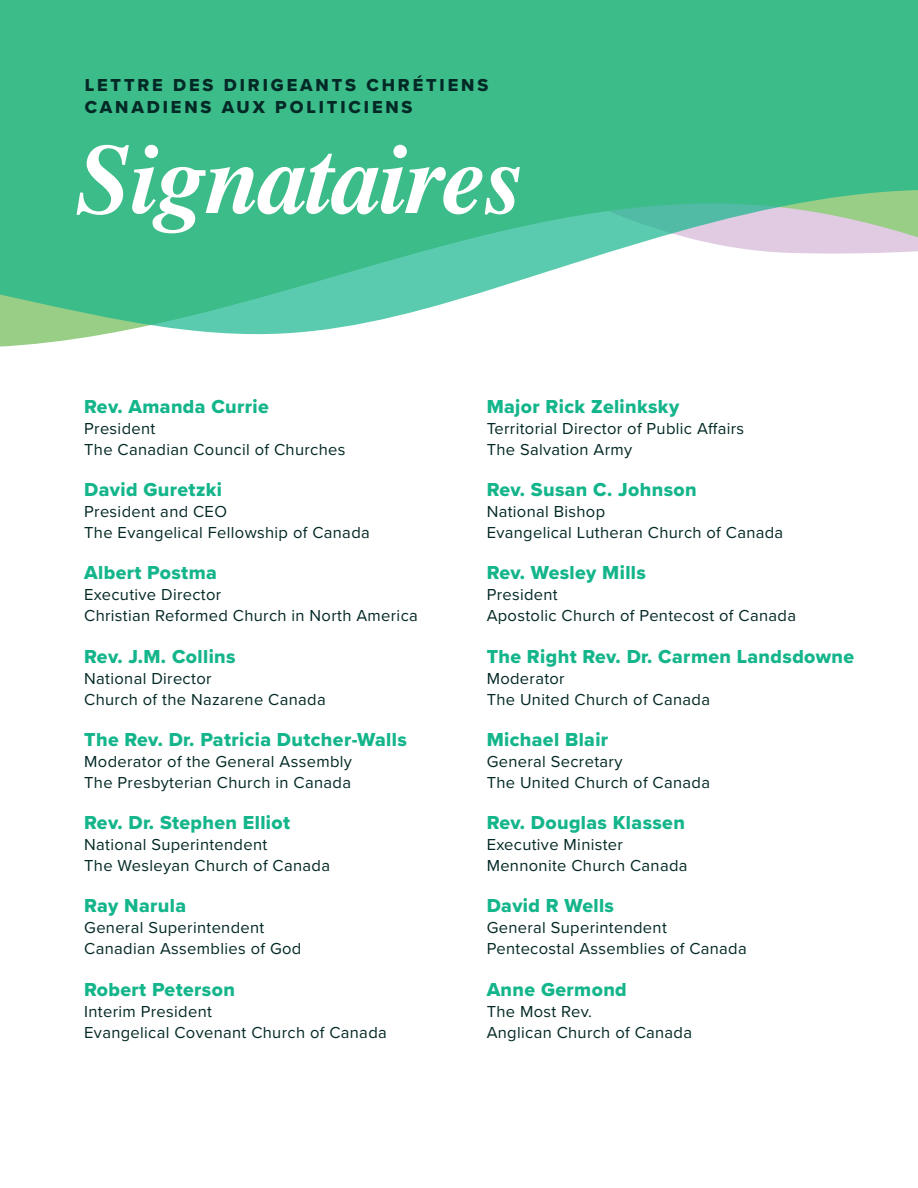
<style>
.page{position:relative;width:918px;height:1188px;background:#fff}
.page>*{position:absolute;margin:0;border:0;box-sizing:border-box;transform-origin:0 0}
.t1{font:italic 700 99.75px "Times";letter-spacing:-.02em;color:#fff}
.Paragraph_Style_1{font:19.5px "Proxima Nova Extrabld";letter-spacing:.02em;color:#14b58b}
.t2{font:18px/21.6px "Proxima Nova Extrabld";letter-spacing:.16em;color:#032926}
.t3{font:16.5px/21px "Proxima Nova";letter-spacing:.02em;color:#032926}
</style>
<div class="page">
<svg style="left:0;top:0;width:918px;height:334px;background:#5cc69c"></svg>
<p class="t2" style="left:85px;top:74px;width:405px">LETTRE DES DIRIGEANTS CHRÉTIENS<br>CANADIENS AUX POLITICIENS</p>
<p class="t1" style="left:76px;top:86px;width:447px">Signataires</p>
<p class="Paragraph_Style_1" style="left:84px;top:392px;width:186px">Rev. Amanda Currie</p>
<p class="t3" style="left:84px;top:417px;width:263px">President<br>The Canadian Council of Churches</p>
<p class="Paragraph_Style_1" style="left:84px;top:475px;width:139px">David Guretzki</p>
<p class="t3" style="left:84px;top:500px;width:287px">President and CEO<br>The Evangelical Fellowship of Canada</p>
<p class="Paragraph_Style_1" style="left:84px;top:558px;width:134px">Albert Postma</p>
<p class="t3" style="left:84px;top:584px;width:335px">Executive Director<br>Christian Reformed Church in North America</p>
<p class="Paragraph_Style_1" style="left:84px;top:642px;width:153px">Rev. J.M. Collins</p>
<p class="t3" style="left:84px;top:667px;width:243px">National Director<br>Church of the Nazarene Canada</p>
<p class="Paragraph_Style_1" style="left:84px;top:725px;width:324px">The Rev. Dr. Patricia Dutcher-Walls</p>
<p class="t3" style="left:84px;top:750px;width:269px">Moderator of the General Assembly<br>The Presbyterian Church in Canada</p>
<p class="Paragraph_Style_1" style="left:84px;top:808px;width:207px">Rev. Dr. Stephen Elliot</p>
<p class="t3" style="left:84px;top:833px;width:247px">National Superintendent<br>The Wesleyan Church of Canada</p>
<p class="Paragraph_Style_1" style="left:84px;top:891px;width:103px">Ray Narula</p>
<p class="t3" style="left:84px;top:917px;width:219px">General Superintendent<br>Canadian Assemblies of God</p>
<p class="Paragraph_Style_1" style="left:84px;top:975px;width:152px">Robert Peterson</p>
<p class="t3" style="left:84px;top:1000px;width:304px">Interim President<br>Evangelical Covenant Church of Canada</p>
<p class="Paragraph_Style_1" style="left:487px;top:392px;width:194px">Major Rick Zelinksky</p>
<p class="t3" style="left:487px;top:417px;width:259px">Territorial Director of Public Affairs<br>The Salvation Army</p>
<p class="Paragraph_Style_1" style="left:487px;top:475px;width:212px">Rev. Susan C. Johnson</p>
<p class="t3" style="left:487px;top:500px;width:298px">National Bishop<br>Evangelical Lutheran Church of Canada</p>
<p class="Paragraph_Style_1" style="left:487px;top:558px;width:161px">Rev. Wesley Mills</p>
<p class="t3" style="left:487px;top:584px;width:311px">President<br>Apostolic Church of Pentecost of Canada</p>
<p class="Paragraph_Style_1" style="left:487px;top:642px;width:369px">The Right Rev. Dr. Carmen Landsdowne</p>
<p class="t3" style="left:487px;top:667px;width:225px">Moderator<br>The United Church of Canada</p>
<p class="Paragraph_Style_1" style="left:487px;top:725px;width:123px">Michael Blair</p>
<p class="t3" style="left:487px;top:750px;width:225px">General Secretary<br>The United Church of Canada</p>
<p class="Paragraph_Style_1" style="left:487px;top:808px;width:200px">Rev. Douglas Klassen</p>
<p class="t3" style="left:487px;top:833px;width:202px">Executive Minister<br>Mennonite Church Canada</p>
<p class="Paragraph_Style_1" style="left:487px;top:891px;width:129px">David R Wells</p>
<p class="t3" style="left:487px;top:917px;width:262px">General Superintendent<br>Pentecostal Assemblies of Canada</p>
<p class="Paragraph_Style_1" style="left:487px;top:975px;width:142px">Anne Germond</p>
<p class="t3" style="left:487px;top:1000px;width:207px">The Most Rev.<br>Anglican Church of Canada</p>
</div>
